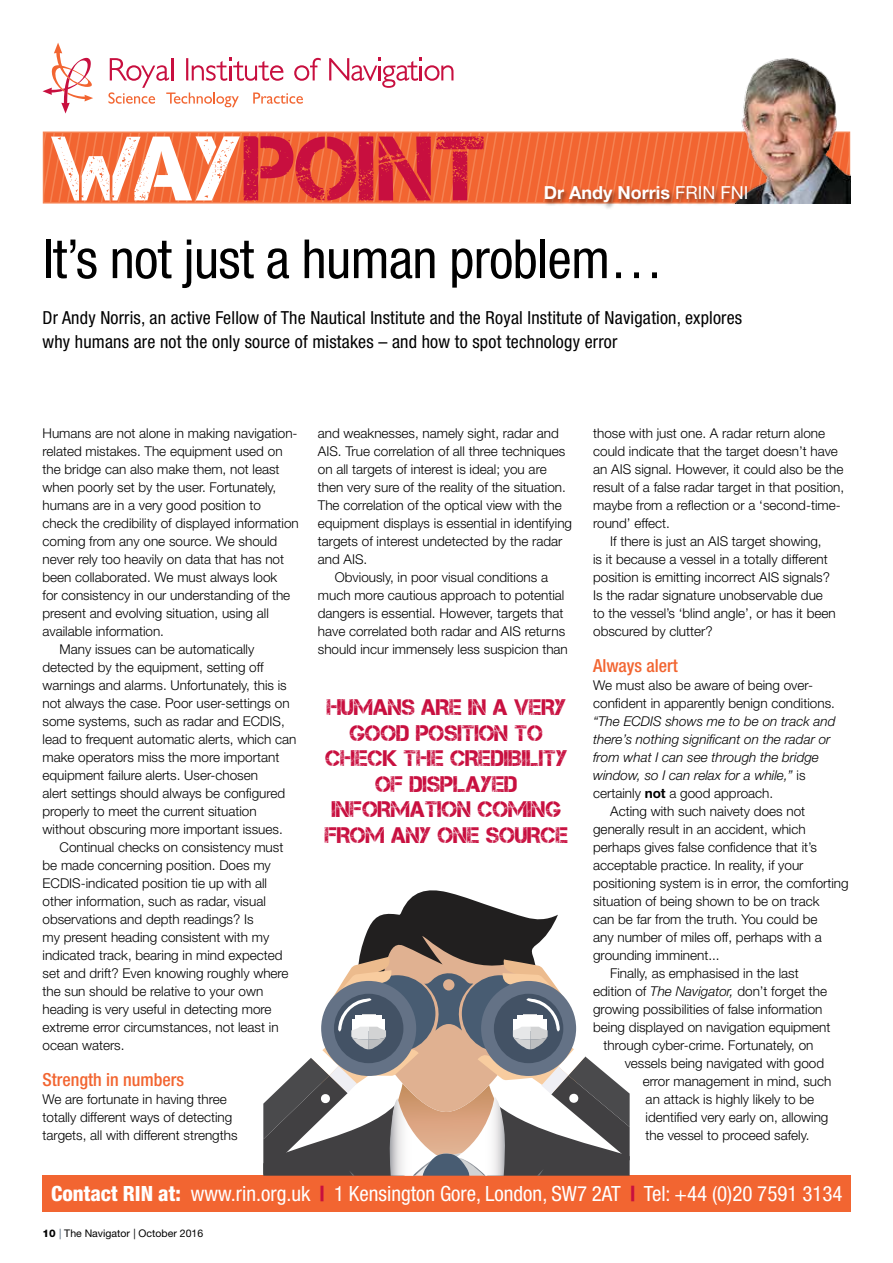
<style>
.page{position:relative;width:893px;height:1263px;background:#fff}
.page>*{position:absolute;margin:0;border:0;box-sizing:border-box;transform-origin:0 0}
.t1{font:91.2px "Captureit";letter-spacing:.02em;color:#c80f3f}
.t2{font:condensed 54px "Helvetica Neue LT Std";letter-spacing:-.01em;color:#000}
.t3{font:22.5px/25.5px "Captureit";color:#c80f3f;text-align:center}
.t4{font:condensed 21px "Helvetica Neue LT Std";color:#fff}
.t5{font:condensed 18px/24px "Helvetica Neue LT Std";letter-spacing:.01em;color:#000}
.t6{font:500 condensed 18px "Helvetica Neue LT Std";color:#f26531}
.t7{font:700 18px "Helvetica Neue LT Std";color:#fff}
.t8{font:300 13.5px/18px "Helvetica Neue LT Std";color:#000}
.t9{font:italic 300 13.5px "Helvetica Neue LT Std";color:#000}
.t10{font:10.5px "Helvetica Neue LT Std";color:#000}
.s1{color:#fff}
.s2{font-weight:400}
.s3{font-style:normal}
.s4{font-weight:700}
.s5{font-style:italic}
.s6{font-weight:800}
.s7{font-weight:900;color:#c80f3f}
.s8{color:#475c72}
</style>
<div class="page">
<hr style="left:892px;top:0;width:1px;height:1263px;background:#55a8d7">
<svg style="left:45px;top:134px;width:677px;height:68px;background:#f26a36"></svg>
<div style="left:43px;top:132px;width:807px;height:72px;border:1px solid #f58353"></div>
<svg style="left:108px;top:57px;width:213px;height:50px"></svg>
<svg style="left:329px;top:57px;width:124px;height:31px"></svg>
<svg style="left:43px;top:43px;width:50px;height:71px"></svg>
<img style="left:722px;top:58px;width:128px;height:146px">
<div style="left:543px;top:184px;width:210px;height:26px;background:#000;opacity:.5"></div>
<div style="left:43px;top:1176px;width:808px;height:36px;background:#f26531"></div>
<svg style="left:263px;top:890px;width:367px;height:286px"></svg>
<h1 class="t1" style="left:51px;top:118px;width:438px"><span class="s1">WAY</span>POINT</h1>
<h3 class="t7" style="left:544px;top:182px;width:206px">Dr Andy Norris <span class="s2">FRIN FNI</span></h3>
<h2 class="t2" style="left:43px;top:228px;width:622px">It’s not just a human problem…</h2>
<h3 class="t5" style="left:43px;top:306px;width:701px">Dr Andy Norris, an active Fellow of The Nautical Institute and the Royal Institute of Navigation, explores why humans are not the only source of mistakes – and how to spot technology error</h3>
<p class="t8" style="left:43px;top:423px;width:257px">Humans are not alone in making navigation-</p>
<p class="t8" style="left:43px;top:441px;width:242px">related mistakes. The equipment used on</p>
<p class="t8" style="left:43px;top:459px;width:239px">the bridge can also make them, not least</p>
<p class="t8" style="left:43px;top:477px;width:235px">when poorly set by the user. Fortunately,</p>
<p class="t8" style="left:43px;top:495px;width:220px">humans are in a very good position to</p>
<p class="t8" style="left:43px;top:513px;width:258px">check the credibility of displayed information</p>
<p class="t8" style="left:43px;top:531px;width:236px">coming from any one source. We should</p>
<p class="t8" style="left:43px;top:549px;width:243px">never rely too heavily on data that has not</p>
<p class="t8" style="left:43px;top:567px;width:236px">been collaborated. We must always look</p>
<p class="t8" style="left:43px;top:585px;width:249px">for consistency in our understanding of the</p>
<p class="t8" style="left:43px;top:603px;width:228px">present and evolving situation, using all</p>
<p class="t8" style="left:43px;top:621px;width:123px">available information.</p>
<p class="t8" style="left:60px;top:639px;width:196px">Many issues can be automatically</p>
<p class="t8" style="left:43px;top:657px;width:223px">detected by the equipment, setting off</p>
<p class="t8" style="left:43px;top:675px;width:246px">warnings and alarms. Unfortunately, this is</p>
<p class="t8" style="left:43px;top:693px;width:249px">not always the case. Poor user-settings on</p>
<p class="t8" style="left:43px;top:711px;width:244px">some systems, such as radar and ECDIS,</p>
<p class="t8" style="left:43px;top:729px;width:255px">lead to frequent automatic alerts, which can</p>
<p class="t8" style="left:43px;top:747px;width:238px">make operators miss the more important</p>
<p class="t8" style="left:43px;top:765px;width:217px">equipment failure alerts. User-chosen</p>
<p class="t8" style="left:43px;top:783px;width:244px">alert settings should always be configured</p>
<p class="t8" style="left:43px;top:801px;width:216px">properly to meet the current situation</p>
<p class="t8" style="left:43px;top:819px;width:242px">without obscuring more important issues.</p>
<p class="t8" style="left:60px;top:837px;width:225px">Continual checks on consistency must</p>
<p class="t8" style="left:43px;top:855px;width:230px">be made concerning position. Does my</p>
<p class="t8" style="left:43px;top:873px;width:226px">ECDIS-indicated position tie up with all</p>
<p class="t8" style="left:43px;top:891px;width:225px">other information, such as radar, visual</p>
<p class="t8" style="left:43px;top:909px;width:213px">observations and depth readings? Is</p>
<p class="t8" style="left:43px;top:927px;width:228px">my present heading consistent with my</p>
<p class="t8" style="left:43px;top:945px;width:242px">indicated track, bearing in mind expected</p>
<p class="t8" style="left:43px;top:963px;width:248px">set and drift? Even knowing roughly where</p>
<p class="t8" style="left:43px;top:981px;width:222px">the sun should be relative to your own</p>
<p class="t8" style="left:43px;top:999px;width:231px">heading is very useful in detecting more</p>
<p class="t8" style="left:43px;top:1017px;width:238px">extreme error circumstances, not least in</p>
<p class="t8" style="left:43px;top:1035px;width:84px">ocean waters.</p>
<h3 class="t6" style="left:43px;top:1068px;width:143px">Strength in numbers</h3>
<p class="t8" style="left:43px;top:1089px;width:197px">We are fortunate in having three totally different ways of detecting targets, all with different strengths</p>
<p class="t8" style="left:318px;top:423px;width:243px">and weaknesses, namely sight, radar and</p>
<p class="t8" style="left:318px;top:441px;width:249px">AIS. True correlation of all three techniques</p>
<p class="t8" style="left:318px;top:459px;width:230px">on all targets of interest is ideal; you are</p>
<p class="t8" style="left:318px;top:477px;width:250px">then very sure of the reality of the situation.</p>
<p class="t8" style="left:318px;top:495px;width:245px">The correlation of the optical view with the</p>
<p class="t8" style="left:318px;top:513px;width:256px">equipment displays is essential in identifying</p>
<p class="t8" style="left:318px;top:531px;width:246px">targets of interest undetected by the radar</p>
<p class="t8" style="left:318px;top:549px;width:51px">and AIS.</p>
<p class="t8" style="left:335px;top:567px;width:215px">Obviously, in poor visual conditions a</p>
<p class="t8" style="left:318px;top:585px;width:248px">much more cautious approach to potential</p>
<p class="t8" style="left:318px;top:603px;width:247px">dangers is essential. However, targets that</p>
<p class="t8" style="left:318px;top:621px;width:249px">have correlated both radar and AIS returns</p>
<p class="t8" style="left:318px;top:639px;width:251px">should incur immensely less suspicion than</p>
<h3 class="t3" style="left:325px;top:695px;width:245px">HUMANS ARE IN A VERY<br>GOOD POSITION TO<br>CHECK THE CREDIBILITY<br>OF DISPLAYED<br>INFORMATION COMING<br>FROM ANY ONE SOURCE</h3>
<p class="t8" style="left:593px;top:423px;width:234px">those with just one. A radar return alone</p>
<p class="t8" style="left:593px;top:441px;width:246px">could indicate that the target doesn’t have</p>
<p class="t8" style="left:593px;top:459px;width:252px">an AIS signal. However, it could also be the</p>
<p class="t8" style="left:593px;top:477px;width:253px">result of a false radar target in that position,</p>
<p class="t8" style="left:593px;top:495px;width:249px">maybe from a reflection or a ‘second-time-</p>
<p class="t8" style="left:593px;top:513px;width:78px">round’ effect.</p>
<p class="t8" style="left:610px;top:531px;width:213px">If there is just an AIS target showing,</p>
<p class="t8" style="left:593px;top:549px;width:236px">is it because a vessel in a totally different</p>
<p class="t8" style="left:593px;top:567px;width:238px">position is emitting incorrect AIS signals?</p>
<p class="t8" style="left:593px;top:585px;width:231px">Is the radar signature unobservable due</p>
<p class="t8" style="left:593px;top:603px;width:244px">to the vessel’s ‘blind angle’, or has it been</p>
<p class="t8" style="left:593px;top:621px;width:121px">obscured by clutter?</p>
<h3 class="t6" style="left:593px;top:654px;width:86px">Always alert</h3>
<p class="t8" style="left:593px;top:675px;width:243px">We must also be aware of being over&shy;confident in apparently benign conditions.</p>
<p class="t9" style="left:593px;top:713px;width:244px">“The ECDIS shows me to be on track and</p>
<p class="t9" style="left:593px;top:731px;width:239px">there’s nothing significant on the radar or</p>
<p class="t9" style="left:593px;top:749px;width:227px">from what I can see through the bridge</p>
<p class="t9" style="left:593px;top:767px;width:214px">window, so I can relax for a while,” <span class="s3">is</span></p>
<p class="t8" style="left:593px;top:783px;width:182px">certainly <span class="s4">not</span> a good approach.</p>
<p class="t8" style="left:610px;top:801px;width:197px">Acting with such naivety does not</p>
<p class="t8" style="left:593px;top:819px;width:214px">generally result in an accident, which</p>
<p class="t8" style="left:593px;top:837px;width:225px">perhaps gives false confidence that it’s</p>
<p class="t8" style="left:593px;top:855px;width:212px">acceptable practice. In reality, if your</p>
<p class="t8" style="left:593px;top:873px;width:257px">positioning system is in error, the comforting</p>
<p class="t8" style="left:593px;top:891px;width:228px">situation of being shown to be on track</p>
<p class="t8" style="left:593px;top:909px;width:226px">can be far from the truth. You could be</p>
<p class="t8" style="left:593px;top:927px;width:230px">any number of miles off, perhaps with a</p>
<p class="t8" style="left:593px;top:945px;width:128px">grounding imminent...</p>
<p class="t8" style="left:610px;top:963px;width:190px">Finally, as emphasised in the last</p>
<p class="t8" style="left:593px;top:981px;width:235px">edition of <span class="s5">The Navigator,</span> don’t forget the</p>
<p class="t8" style="left:593px;top:999px;width:231px">growing possibilities of false information</p>
<p class="t8" style="left:593px;top:1017px;width:239px">being displayed on navigation equipment</p>
<p class="t8" style="left:604px;top:1035px;width:211px">through cyber-crime. Fortunately, on</p>
<p class="t8" style="left:625px;top:1053px;width:201px">vessels being navigated with good</p>
<p class="t8" style="left:643px;top:1071px;width:190px">error management in mind, such</p>
<p class="t8" style="left:646px;top:1089px;width:170px">an attack is highly likely to be</p>
<p class="t8" style="left:646px;top:1107px;width:184px">identified very early on, allowing</p>
<p class="t8" style="left:646px;top:1125px;width:165px">the vessel to proceed safely.</p>
<h3 class="t4" style="left:51px;top:1182px;width:793px"><span class="s6">Contact RIN at:</span> www.rin.org.uk <span class="s7">|</span> 1 Kensington Gore, London, SW7 2AT <span class="s7">|</span> Tel: +44 (0)20 7591 3134</h3>
<p class="t10" style="left:43px;top:1227px;width:162px"><span class="s6">10</span> <span class="s8">|</span> The Navigator | October 2016</p>
</div>
